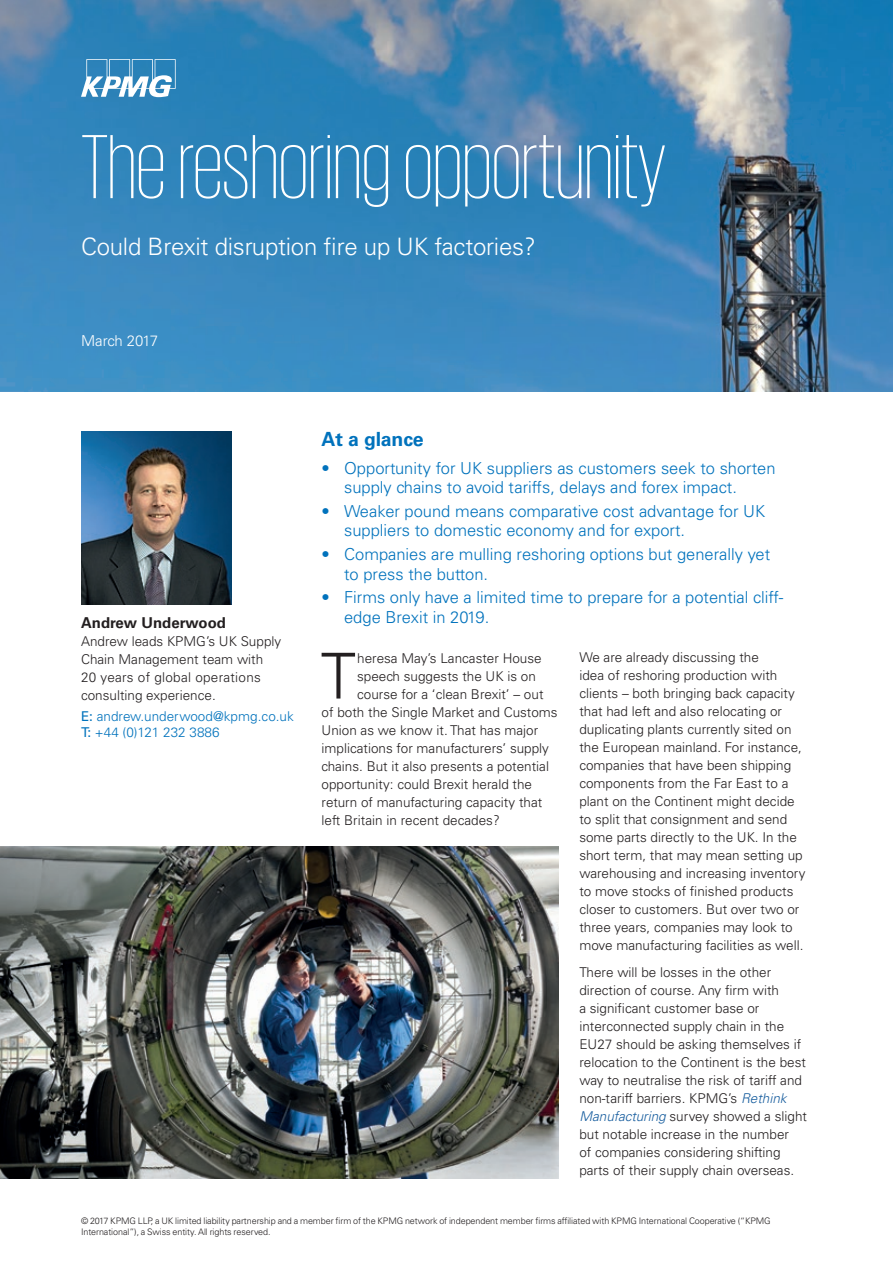
<style>
.page{position:relative;width:893px;height:1263px;background:#fff}
.page>*{position:absolute;margin:0;border:0;box-sizing:border-box;transform-origin:0 0}
.t1{font:200 93px "KPMG";color:#fff}
.t2{font:300 63.3px "Univers LT Std";color:#231f20}
.t3{font:300 24px "Univers LT Std";letter-spacing:-.01em;color:#fff}
.t4{font:700 19.5px "Univers LT Std";letter-spacing:-.01em;color:#0072bc}
.t5{font:300 16.5px/19.5px "Univers LT Std";color:#0072bc}
.t6{font:700 15px "Univers LT Std";color:#231f20}
.t7{font:300 15px "Univers LT Std";color:#fff}
.t8{font:300 13.5px/18px "Univers LT Std";color:#231f20}
.t9{font:300 13.5px/16.5px "Univers LT Std";color:#0072bc}
.t10{font:300 9px/10.8px "Univers LT Std";letter-spacing:-.01em;color:#231f20}
.s1{font-weight:400}
.s2{font-style:italic;color:#175d9e}
</style>
<div class="page">
<img style="left:0;top:0;width:893px;height:391px">
<svg style="left:81px;top:59px;width:95px;height:38px"></svg>
<img style="left:81px;top:431px;width:151px;height:174px">
<img style="left:0;top:846px;width:559px;height:332px">
<h1 class="t1" style="left:81px;top:123px;width:586px">The reshoring opportunity</h1>
<h3 class="t3" style="left:81px;top:232px;width:456px">Could Brexit disruption fire up UK factories?</h3>
<p class="t7" style="left:81px;top:332px;width:79px">March 2017</p>
<h3 class="t4" style="left:322px;top:427px;width:104px">At a glance</h3>
<p class="t5" style="left:344px;top:458px;width:433px;text-indent:-22px">• Opportunity for UK suppliers as customers seek to shorten supply chains to avoid tariffs, delays and forex impact.</p>
<p class="t5" style="left:344px;top:501px;width:423px;text-indent:-22px">• Weaker pound means comparative cost advantage for UK suppliers to domestic economy and for export.</p>
<p class="t5" style="left:344px;top:544px;width:428px;text-indent:-22px">• Companies are mulling reshoring options but generally yet to press the button.</p>
<p class="t5" style="left:344px;top:588px;width:441px;text-indent:-22px">• Firms only have a limited time to prepare for a potential cliff&shy;edge Brexit in 2019.</p>
<h2 class="t2" style="left:321px;top:638px;width:37px">T</h2>
<p class="t8" style="left:357px;top:649px;width:186px">heresa May’s Lancaster House</p>
<p class="t6" style="left:81px;top:614px;width:147px">Andrew Underwood</p>
<p class="t8" style="left:81px;top:632px;width:202px">Andrew leads KPMG’s UK Supply<br>Chain Management team with<br>20 years of global operations consulting experience.</p>
<p class="t9" style="left:81px;top:708px;width:214px"><span class="s1">E:</span> andrew.underwood@kpmg.co.uk<br><span class="s1">T:</span> +44 (0)121 232 3886</p>
<p class="t8" style="left:579px;top:649px;width:228px">We are already discussing the<br>idea of reshoring production with clients – both bringing back capacity that had left and also relocating or duplicating plants currently sited on the European mainland. For instance, companies that have been shipping components from the Far East to a plant on the Continent might decide to split that consignment and send some parts directly to the UK. In the short term, that may mean setting up warehousing and increasing inventory to move stocks of finished products closer to customers. But over two or three years, companies may look to move manufacturing facilities as well.</p>
<p class="t8" style="left:579px;top:964px;width:229px">There will be losses in the other direction of course. Any firm with<br>a significant customer base or interconnected supply chain in the EU27 should be asking themselves if relocation to the Continent is the best way to neutralise the risk of tariff and non-tariff barriers. KPMG’s <span class="s2">Rethink Manufacturing</span> survey showed a slight but notable increase in the number<br>of companies considering shifting parts of their supply chain overseas.</p>
<p class="t10" style="left:81px;top:1215px;width:691px">© 2017 KPMG LLP, a UK limited liability partnership and a member firm of the KPMG network of independent member firms affiliated with KPMG International Cooperative (“KPMG<br>International”), a Swiss entity. All rights reserved.</p>
<p class="t8" style="left:357px;top:667px;width:180px">speech suggests the UK is on</p>
<p class="t8" style="left:357px;top:685px;width:188px">course for a ‘clean Brexit’ – out</p>
<p class="t8" style="left:322px;top:703px;width:238px">of both the Single Market and Customs</p>
<p class="t8" style="left:322px;top:721px;width:218px">Union as we know it. That has major</p>
<p class="t8" style="left:322px;top:739px;width:229px">implications for manufacturers’ supply</p>
<p class="t8" style="left:322px;top:757px;width:229px">chains. But it also presents a potential</p>
<p class="t8" style="left:322px;top:775px;width:212px">opportunity: could Brexit herald the</p>
<p class="t8" style="left:322px;top:793px;width:222px">return of manufacturing capacity that</p>
<p class="t8" style="left:322px;top:811px;width:180px">left Britain in recent decades?</p>
</div>
